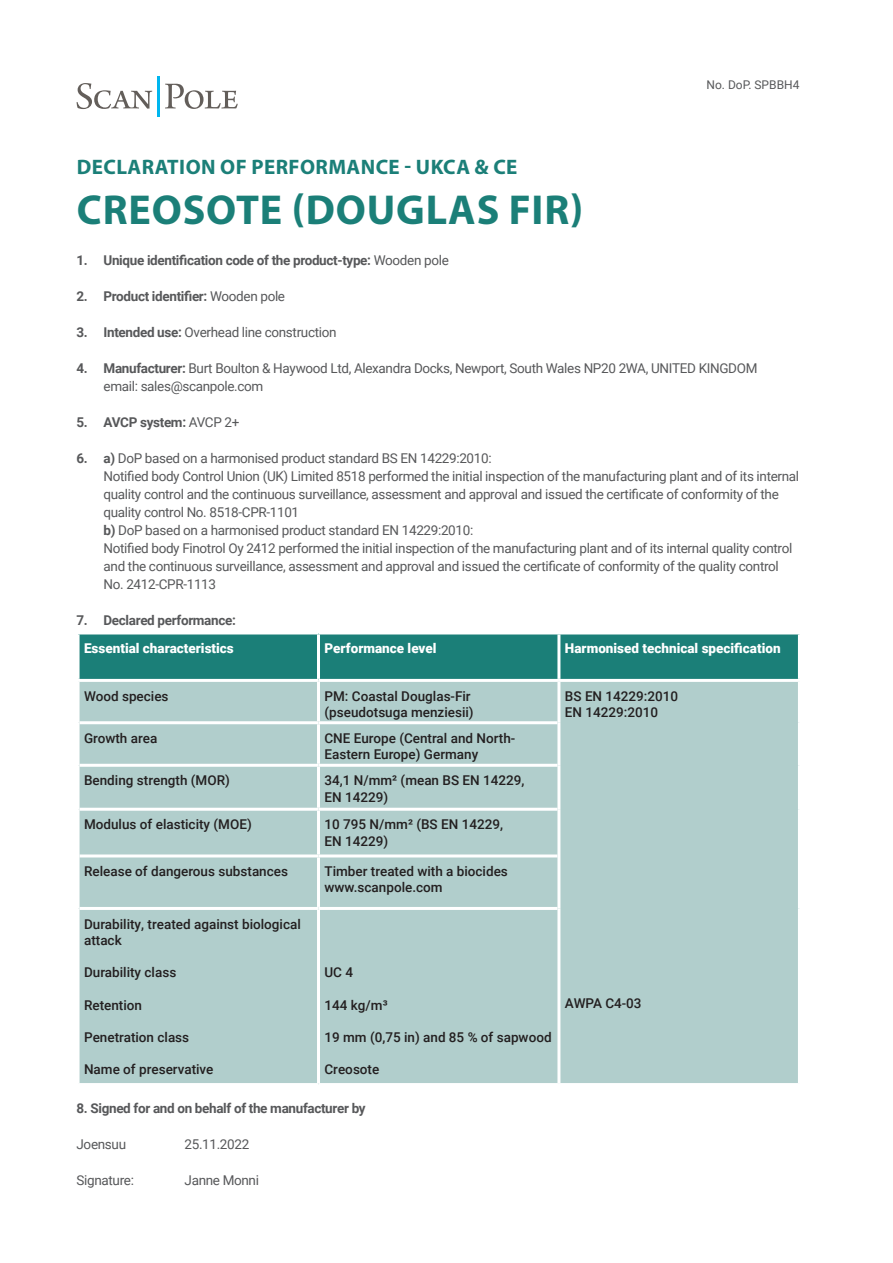
<style>
.page{position:relative;width:893px;height:1263px;background:#fff}
.page>*{position:absolute;margin:0;border:0;box-sizing:border-box;transform-origin:0 0}
.Otsikko-iso{font:700 42px "Myriad Pro";letter-spacing:.02em;color:#1b7f78}
.Otsikko-iso-2{font:700 21px "Myriad Pro";letter-spacing:.02em;color:#1b7f78}
.Leipäteksti{font:13.5px/18px "Roboto";letter-spacing:-.025em;color:#57585a}
.t1{font:500 13.5px/16.2px "Roboto";color:#231f20}
.Leipäteksti-2{font:700 13.5px "Roboto";letter-spacing:-.025em;color:#57585a}
.t2{font:900 13.5px "Roboto";color:#fff}
.Leipäteksti-3{font:12px "Roboto";color:#57585a}
.s1{font-weight:400}
.s2{font-weight:700}
</style>
<div class="page">
<svg style="left:77px;top:83px;width:75px;height:26px"></svg>
<hr style="left:157px;top:77px;width:3px;height:40px;background:#00b6ef">
<svg style="left:165px;top:84px;width:73px;height:25px"></svg>
<div style="left:80px;top:634px;width:718px;height:45px;background:#1b7f78"></div>
<div style="left:80px;top:682px;width:718px;height:401px;background:#b1cecc"></div>
<hr style="left:317px;top:634px;width:3px;height:45px;background:#fff">
<hr style="left:557px;top:634px;width:3px;height:45px;background:#fff">
<hr style="left:80px;top:721px;width:238px;height:3px;background:#fff">
<hr style="left:318px;top:721px;width:239px;height:3px;background:#fff">
<hr style="left:80px;top:764px;width:238px;height:3px;background:#fff">
<hr style="left:318px;top:764px;width:239px;height:3px;background:#fff">
<hr style="left:80px;top:808px;width:238px;height:3px;background:#fff">
<hr style="left:318px;top:808px;width:239px;height:3px;background:#fff">
<hr style="left:80px;top:854px;width:238px;height:3px;background:#fff">
<hr style="left:318px;top:854px;width:239px;height:3px;background:#fff">
<hr style="left:80px;top:907px;width:238px;height:3px;background:#fff">
<hr style="left:318px;top:907px;width:239px;height:3px;background:#fff">
<hr style="left:317px;top:682px;width:3px;height:39px;background:#fff">
<hr style="left:557px;top:682px;width:3px;height:41px;background:#fff">
<hr style="left:317px;top:724px;width:3px;height:40px;background:#fff">
<hr style="left:557px;top:723px;width:3px;height:42px;background:#fff">
<hr style="left:317px;top:767px;width:3px;height:41px;background:#fff">
<hr style="left:557px;top:765px;width:3px;height:44px;background:#fff">
<hr style="left:317px;top:811px;width:3px;height:43px;background:#fff">
<hr style="left:557px;top:809px;width:3px;height:47px;background:#fff">
<hr style="left:317px;top:857px;width:3px;height:50px;background:#fff">
<hr style="left:557px;top:856px;width:3px;height:52px;background:#fff">
<hr style="left:317px;top:910px;width:3px;height:173px;background:#fff">
<hr style="left:557px;top:908px;width:3px;height:175px;background:#fff">
<p class="Leipäteksti-3" style="left:706px;top:76px;width:94px">No. DoP. SPBBH4</p>
<p class="Otsikko-iso-2" style="left:77px;top:153px;width:442px">DECLARATION OF PERFORMANCE - UKCA &amp; CE</p>
<p class="Otsikko-iso" style="left:77px;top:183px;width:508px">CREOSOTE (DOUGLAS FIR)</p>
<p class="Leipäteksti-2" style="left:77px;top:251px;width:374px">1. Unique identification code of the product-type: <span class="s1">Wooden pole</span></p>
<p class="Leipäteksti-2" style="left:77px;top:287px;width:210px">2. Product identifier: <span class="s1">Wooden pole</span></p>
<p class="Leipäteksti" style="left:77px;top:323px;width:262px"><span class="s2">3. Intended use:</span> Overhead line construction</p>
<p class="Leipäteksti" style="left:104px;top:359px;width:655px;text-indent:-27px"><span class="s2">4. Manufacturer:</span> Burt Boulton &amp; Haywood Ltd, Alexandra Docks, Newport, South Wales NP20 2WA, UNITED KINGDOM email: sales@scanpole.com</p>
<p class="Leipäteksti-2" style="left:77px;top:413px;width:164px">5. AVCP system: <span class="s1">AVCP 2+</span></p>
<p class="Leipäteksti" style="left:104px;top:449px;width:697px;text-indent:-27px"><span class="s2">6. a)</span> DoP based on a harmonised product standard BS EN 14229:2010:<br>Notified body Control Union (UK) Limited 8518 performed the initial inspection of the manufacturing plant and of its internal quality control and the continuous surveillance, assessment and approval and issued the certificate of conformity of the quality control No. 8518-CPR-1101<br><span class="s2">b)</span> DoP based on a harmonised product standard EN 14229:2010:<br>Notified body Finotrol Oy 2412 performed the initial inspection of the manufacturing plant and of its internal quality control and the continuous surveillance, assessment and approval and issued the certificate of conformity of the quality control No. 2412-CPR-1113</p>
<p class="Leipäteksti-2" style="left:77px;top:611px;width:161px">7. Declared performance:</p>
<p class="t2" style="left:84px;top:639px;width:151px">Essential characteristics</p>
<p class="t2" style="left:324px;top:639px;width:114px">Performance level</p>
<p class="t2" style="left:565px;top:639px;width:217px">Harmonised technical specification</p>
<p class="t1" style="left:84px;top:687px;width:86px">Wood species</p>
<p class="t1" style="left:324px;top:687px;width:148px">PM: Coastal Douglas-Fir</p>
<p class="t1" style="left:324px;top:703px;width:151px">(pseudotsuga menziesii)</p>
<p class="t1" style="left:565px;top:687px;width:115px">BS EN 14229:2010</p>
<p class="t1" style="left:565px;top:703px;width:95px">EN 14229:2010</p>
<p class="t1" style="left:84px;top:729px;width:75px">Growth area</p>
<p class="t1" style="left:324px;top:729px;width:192px">CNE Europe (Central and North-<br>Eastern Europe) Germany</p>
<p class="t1" style="left:84px;top:772px;width:147px">Bending strength (MOR)</p>
<p class="t1" style="left:324px;top:772px;width:201px">34,1 N/mm² (mean BS EN 14229,<br>EN 14229)</p>
<p class="t1" style="left:84px;top:816px;width:169px">Modulus of elasticity (MOE)</p>
<p class="t1" style="left:324px;top:816px;width:180px">10 795 N/mm² (BS EN 14229,<br>EN 14229)</p>
<p class="t1" style="left:84px;top:863px;width:206px">Release of dangerous substances</p>
<p class="t1" style="left:324px;top:863px;width:185px">Timber treated with a biocides</p>
<p class="t1" style="left:324px;top:879px;width:120px">www.scanpole.com</p>
<p class="t1" style="left:84px;top:915px;width:218px">Durability, treated against biological attack</p>
<p class="t1" style="left:84px;top:964px;width:94px">Durability class</p>
<p class="t1" style="left:84px;top:996px;width:60px">Retention</p>
<p class="t1" style="left:84px;top:1028px;width:107px">Penetration class</p>
<p class="t1" style="left:84px;top:1061px;width:131px">Name of preservative</p>
<p class="t1" style="left:324px;top:964px;width:30px">UC 4</p>
<p class="t1" style="left:324px;top:996px;width:65px">144 kg/m³</p>
<p class="t1" style="left:324px;top:1028px;width:229px">19 mm (0,75 in) and 85 % of sapwood</p>
<p class="t1" style="left:324px;top:1061px;width:56px">Creosote</p>
<p class="Leipäteksti-2" style="left:77px;top:1099px;width:291px">8. Signed for and on behalf of the manufacturer by</p>
<p class="Leipäteksti" style="left:77px;top:1134px;width:51px">Joensuu</p>
<p class="Leipäteksti" style="left:185px;top:1134px;width:66px">25.11.2022</p>
<p class="Leipäteksti" style="left:77px;top:1170px;width:59px">Signature:</p>
<p class="Leipäteksti" style="left:185px;top:1170px;width:76px">Janne Monni</p>
<p class="t1" style="left:565px;top:995px;width:78px">AWPA C4-03</p>
</div>
